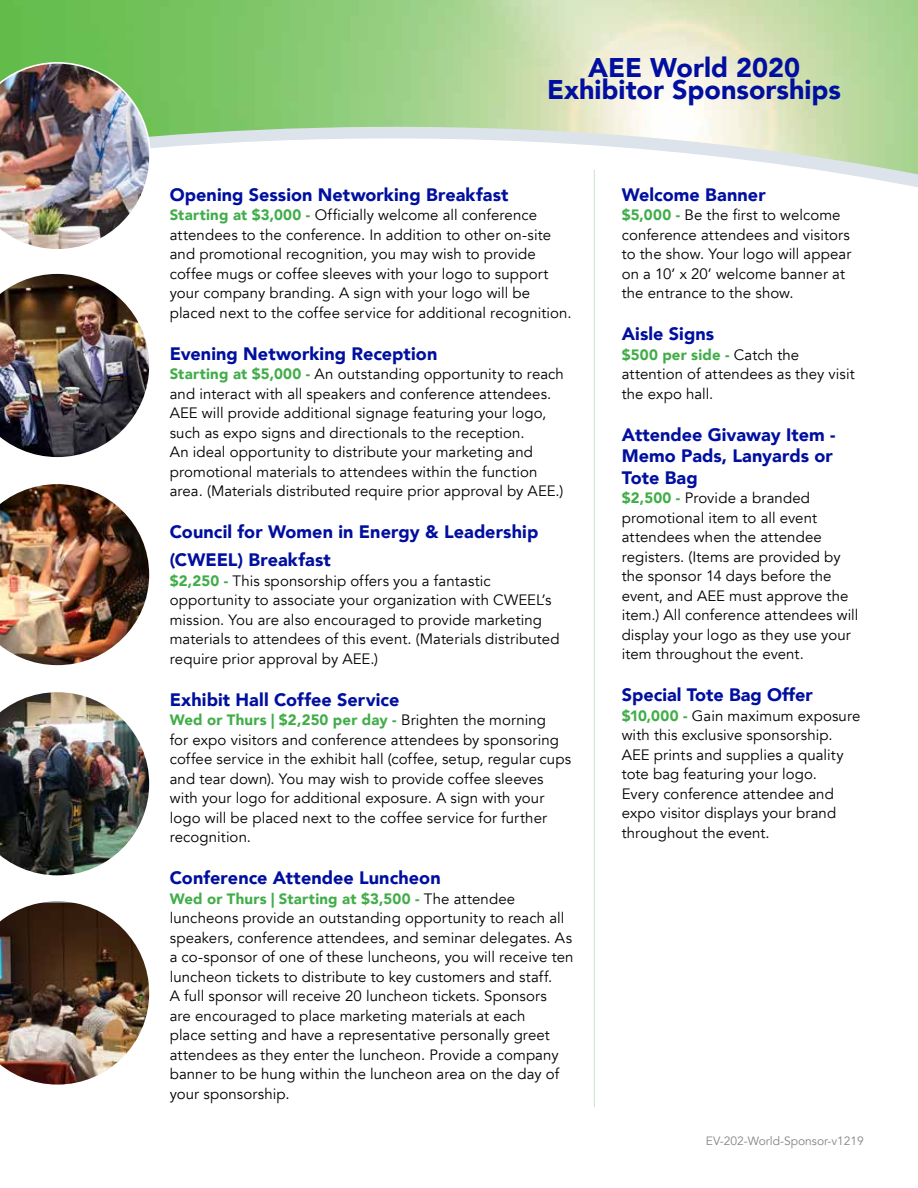
<style>
.page{position:relative;width:918px;height:1188px;background:#fff}
.page>*{position:absolute;margin:0;border:0;box-sizing:border-box;transform-origin:0 0}
.t1{font:900 27px/22.5px "Avenir";color:#000f9f;text-align:center}
.t2{font:900 18px/21.6px "Avenir";letter-spacing:.005em;color:#000f9f}
.t3{font:15px/19.5px "Avenir";letter-spacing:.005em;color:#000}
.t4{font:12px "Avenir";color:#828487}
.s1{font-weight:900;color:#41ad49}
</style>
<div class="page">
<img style="left:0;top:0;width:918px;height:174px">
<img style="left:0;top:62px;width:151px;height:187px">
<img style="left:0;top:692px;width:150px;height:184px">
<img style="left:0;top:484px;width:150px;height:182px">
<img style="left:0;top:273px;width:150px;height:185px">
<img style="left:0;top:901px;width:150px;height:184px">
<hr style="left:594px;top:170px;width:1px;height:937px;background:#21752f">
<h1 class="t1" style="left:547px;top:55px;width:295px">AEE World 2020<br>Exhibitor Sponsorships</h1>
<p class="t2" style="left:170px;top:183px;width:340px">Opening Session Networking Breakfast</p>
<p class="t3" style="left:170px;top:206px;width:403px"><span class="s1">Starting at $3,000 -</span> Officially welcome all conference attendees to the conference. In addition to other on-site and promotional recognition, you may wish to provide coffee mugs or coffee sleeves with your logo to support your company branding. A sign with your logo will be placed next to the coffee service for additional recognition.</p>
<p class="t2" style="left:170px;top:342px;width:269px">Evening Networking Reception</p>
<p class="t3" style="left:170px;top:365px;width:396px"><span class="s1">Starting at $5,000 -</span> An outstanding opportunity to reach and interact with all speakers and conference attendees.<br>AEE will provide additional signage featuring your logo, such as expo signs and directionals to the reception.<br>An ideal opportunity to distribute your marketing and promotional materials to attendees within the function area. (Materials distributed require prior approval by AEE.)</p>
<p class="t2" style="left:170px;top:517px;width:370px;line-height:28.3px">Council for Women in Energy &amp; Leadership (CWEEL) Breakfast</p>
<p class="t3" style="left:170px;top:571px;width:391px"><span class="s1">$2,250 -</span> This sponsorship offers you a fantastic opportunity to associate your organization with CWEEL’s mission. You are also encouraged to provide marketing materials to attendees of this event. (Materials distributed require prior approval by AEE.)</p>
<p class="t2" style="left:170px;top:688px;width:231px">Exhibit Hall Coffee Service</p>
<p class="t3" style="left:170px;top:711px;width:403px"><span class="s1">Wed or Thurs | $2,250 per day -</span> Brighten the morning<br>for expo visitors and conference attendees by sponsoring coffee service in the exhibit hall (coffee, setup, regular cups and tear down). You may wish to provide coffee sleeves with your logo for additional exposure. A sign with your logo will be placed next to the coffee service for further recognition.</p>
<p class="t2" style="left:170px;top:867px;width:272px">Conference Attendee Luncheon</p>
<p class="t3" style="left:170px;top:889px;width:405px"><span class="s1">Wed or Thurs | Starting at $3,500 -</span> The attendee luncheons provide an outstanding opportunity to reach all speakers, conference attendees, and seminar delegates. As a co-sponsor of one of these luncheons, you will receive ten luncheon tickets to distribute to key customers and staff.<br>A full sponsor will receive 20 luncheon tickets. Sponsors<br>are encouraged to place marketing materials at each<br>place setting and have a representative personally greet attendees as they enter the luncheon. Provide a company banner to be hung within the luncheon area on the day of your sponsorship.</p>
<p class="t2" style="left:622px;top:183px;width:145px">Welcome Banner</p>
<p class="t3" style="left:622px;top:206px;width:231px"><span class="s1">$5,000 -</span> Be the first to welcome conference attendees and visitors to the show. Your logo will appear on a 10’ x 20’ welcome banner at the entrance to the show.</p>
<p class="t2" style="left:622px;top:323px;width:94px">Aisle Signs</p>
<p class="t3" style="left:622px;top:345px;width:235px"><span class="s1">$500 per side -</span> Catch the attention of attendees as they visit the expo hall.</p>
<p class="t2" style="left:622px;top:423px;width:215px">Attendee Givaway Item -<br>Memo Pads, Lanyards or<br>Tote Bag</p>
<p class="t3" style="left:622px;top:489px;width:238px"><span class="s1">$2,500 -</span> Provide a branded promotional item to all event attendees when the attendee registers. (Items are provided by the sponsor 14 days before the event, and AEE must approve the item.) All conference attendees will display your logo as they use your item throughout the event.</p>
<p class="t2" style="left:622px;top:684px;width:192px">Special Tote Bag Offer</p>
<p class="t3" style="left:622px;top:706px;width:240px"><span class="s1">$10,000 -</span> Gain maximum exposure with this exclusive sponsorship.<br>AEE prints and supplies a quality tote bag featuring your logo.<br>Every conference attendee and expo visitor displays your brand throughout the event.</p>
<p class="t4" style="left:706px;top:1134px;width:160px">EV-202-World-Sponsor-v1219</p>
</div>
